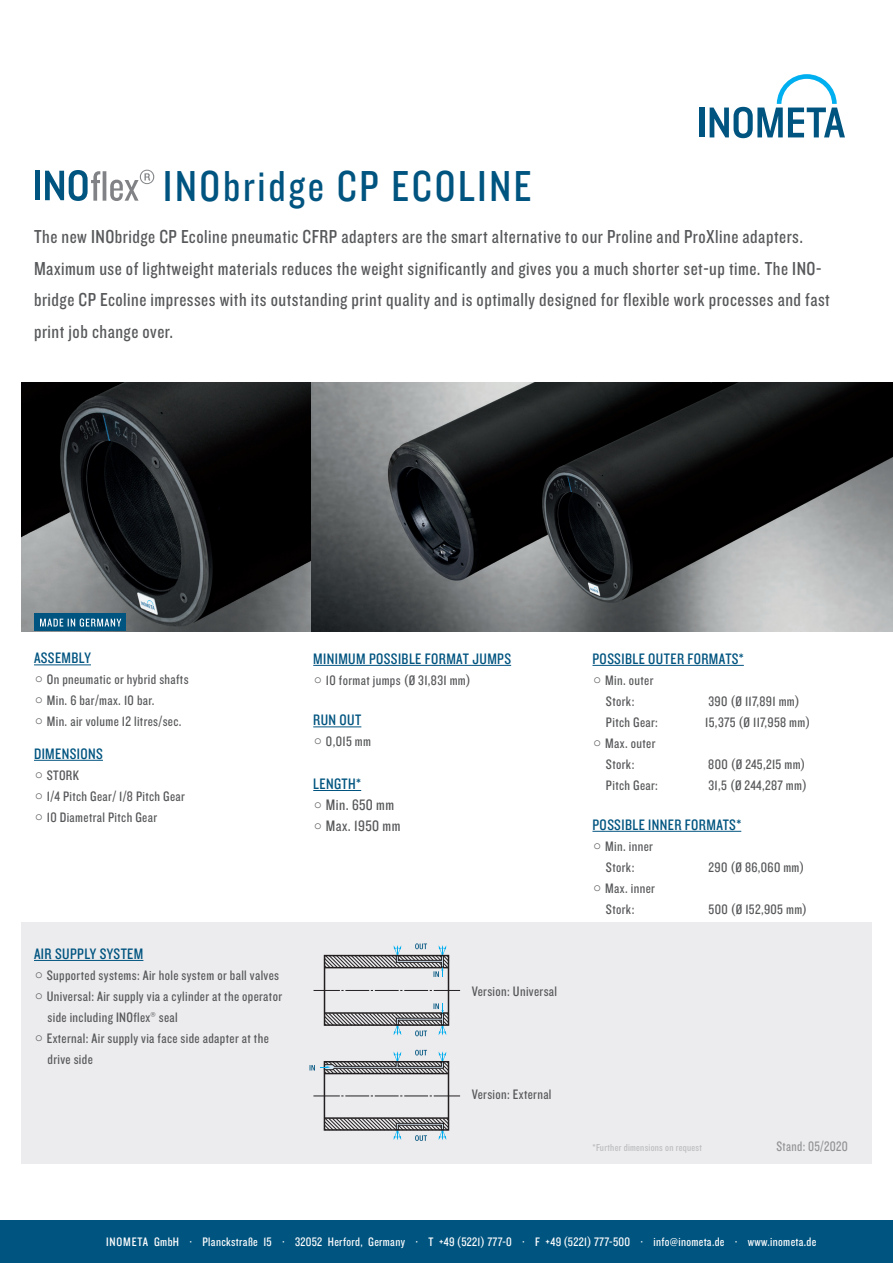
<style>
.page{position:relative;width:893px;height:1263px;background:#fff}
.page>*{position:absolute;margin:0;border:0;box-sizing:border-box;transform-origin:0 0}
.t1{font:45px "Knockout 29 Junior Ltweight";letter-spacing:.06em;color:#005480}
.t2{font:19.5px/31.5px "Knockout 29 Junior Ltweight";letter-spacing:.025em;color:#57585a}
.t3{font:15.75px "Knockout 29 Junior Ltweight";letter-spacing:.025em;color:#005480}
.t4{font:15.75px/21px "Knockout 29 Junior Ltweight";letter-spacing:.025em;color:#57585a}
.t5{font:14.25px/21px "Knockout 29 Junior Ltweight";letter-spacing:.025em;color:#57585a}
.t6{font:14.25px "Knockout 29 Junior Ltweight";letter-spacing:.025em;color:#57585a;scale:.95 1}
.t7{font:12.75px "Knockout 29 Junior Ltweight";letter-spacing:.025em;color:#fff}
.t8{font:10.5px "Knockout 29 Junior Ltweight";letter-spacing:.025em;color:#bcbdc0}
</style>
<div class="page">
<div style="left:0;top:1220px;width:893px;height:43px;background:#005480"></div>
<div style="left:699px;top:108px;width:5px;height:29px;background:#005480"></div>
<svg style="left:710px;top:74px;width:135px;height:64px"></svg>
<div style="left:35px;top:171px;width:5px;height:29px;background:#005480"></div>
<svg style="left:45px;top:170px;width:109px;height:31px"></svg>
<img style="left:311px;top:383px;width:582px;height:248px">
<svg style="left:21px;top:383px;width:290px;height:248px;background:#282a2b"></svg>
<hr style="left:34px;top:664px;width:57px;height:1px;background:#005480">
<hr style="left:34px;top:760px;width:69px;height:1px;background:#005480">
<hr style="left:313px;top:665px;width:198px;height:1px;background:#005480">
<hr style="left:313px;top:726px;width:48px;height:1px;background:#005480">
<hr style="left:313px;top:790px;width:48px;height:1px;background:#005480">
<hr style="left:592px;top:665px;width:152px;height:1px;background:#005480">
<hr style="left:592px;top:831px;width:149px;height:1px;background:#005480">
<div style="left:21px;top:922px;width:851px;height:241px;background:#ececee"></div>
<hr style="left:34px;top:960px;width:109px;height:1px;background:#005480">
<svg style="left:314px;top:990px;width:146px;height:1px"></svg>
<svg style="left:323px;top:943px;width:127px;height:34px"></svg>
<svg style="left:323px;top:1003px;width:127px;height:33px"></svg>
<svg style="left:313px;top:1095px;width:147px;height:1px"></svg>
<svg style="left:323px;top:1117px;width:127px;height:24px"></svg>
<div style="left:324px;top:1061px;width:125px;height:70px;border:2px solid #231f20"></div>
<svg style="left:310px;top:1050px;width:140px;height:24px"></svg>
<div style="left:34px;top:613px;width:92px;height:18px;background:#005480"></div>
<svg style="left:40px;top:618px;width:81px;height:9px"></svg>
<h1 class="t1" style="left:163px;top:157px;width:370px">INObridge CP ECOLINE</h1>
<p class="t2" style="left:34px;top:220px;width:797px">The new INObridge CP Ecoline pneumatic CFRP adapters are the smart alternative to our Proline and ProXline adapters.<br>Maximum use of lightweight materials reduces the weight significantly and gives you a much shorter set-up time. The INO&shy;bridge CP Ecoline impresses with its outstanding print quality and is optimally designed for flexible work processes and fast print job change over.</p>
<p class="t3" style="left:34px;top:648px;width:58px">ASSEMBLY</p>
<p class="t5" style="left:47px;top:668px;width:143px">On pneumatic or hybrid shafts<br>Min. 6 bar/max. 10 bar.<br>Min. air volume 12 litres/sec.</p>
<p class="t3" style="left:34px;top:743px;width:70px">DIMENSIONS</p>
<p class="t5" style="left:47px;top:764px;width:140px">STORK<br>1/4 Pitch Gear/ 1/8 Pitch Gear<br>10 Diametral Pitch Gear</p>
<p class="t3" style="left:313px;top:648px;width:199px">MINIMUM POSSIBLE FORMAT JUMPS</p>
<p class="t5" style="left:326px;top:669px;width:146px">10 format jumps (Ø 31,831 mm)</p>
<p class="t3" style="left:313px;top:710px;width:50px">RUN OUT</p>
<p class="t5" style="left:326px;top:730px;width:46px">0,015 mm</p>
<p class="t3" style="left:313px;top:773px;width:49px">LENGTH*</p>
<p class="t4" style="left:326px;top:793px;width:76px">Min. 650 mm<br>Max. 1950 mm</p>
<p class="t3" style="left:34px;top:943px;width:111px">AIR SUPPLY SYSTEM</p>
<p class="t5" style="left:47px;top:964px;width:237px">Supported systems: Air hole system or ball valves Universal: Air supply via a cylinder at the operator side including INOflex® seal<br>External: Air supply via face side adapter at the drive side</p>
<p class="t5" style="left:472px;top:980px;width:87px">Version: Universal</p>
<p class="t5" style="left:472px;top:1083px;width:81px">Version: External</p>
<p class="t3" style="left:592px;top:648px;width:153px">POSSIBLE OUTER FORMATS*</p>
<p class="t5" style="left:605px;top:669px;width:50px">Min. outer<br>Stork:</p>
<p class="t5" style="left:708px;top:690px;width:93px">390 (Ø 117,891 mm)</p>
<p class="t5" style="left:606px;top:711px;width:54px">Pitch Gear:</p>
<p class="t5" style="left:705px;top:711px;width:107px">15,375 (Ø 117,958 mm)</p>
<p class="t5" style="left:605px;top:732px;width:52px">Max. outer<br>Stork:</p>
<p class="t5" style="left:708px;top:753px;width:99px">800 (Ø 245,215 mm)</p>
<p class="t5" style="left:606px;top:774px;width:54px">Pitch Gear:</p>
<p class="t5" style="left:709px;top:774px;width:100px">31,5 (Ø 244,287 mm)</p>
<p class="t3" style="left:592px;top:814px;width:150px">POSSIBLE INNER FORMATS*</p>
<p class="t5" style="left:605px;top:835px;width:49px">Min. inner<br>Stork:</p>
<p class="t5" style="left:709px;top:856px;width:97px">290 (Ø 86,060 mm)</p>
<p class="t5" style="left:605px;top:877px;width:51px">Max. inner<br>Stork:</p>
<p class="t5" style="left:709px;top:898px;width:100px">500 (Ø 152,905 mm)</p>
<p class="t8" style="left:592px;top:1141px;width:111px">*Further dimensions on request</p>
<p class="t6" style="left:776px;top:1137px;width:77px">Stand: 05/2020</p>
<p class="t7" style="left:106px;top:1233px;width:712px">INOMETA GmbH · Planckstraße 15 · 32052 Herford, Germany · T +49 (5221) 777-0 · F +49 (5221) 777-500 · info@inometa.de · www.inometa.de</p>
</div>
